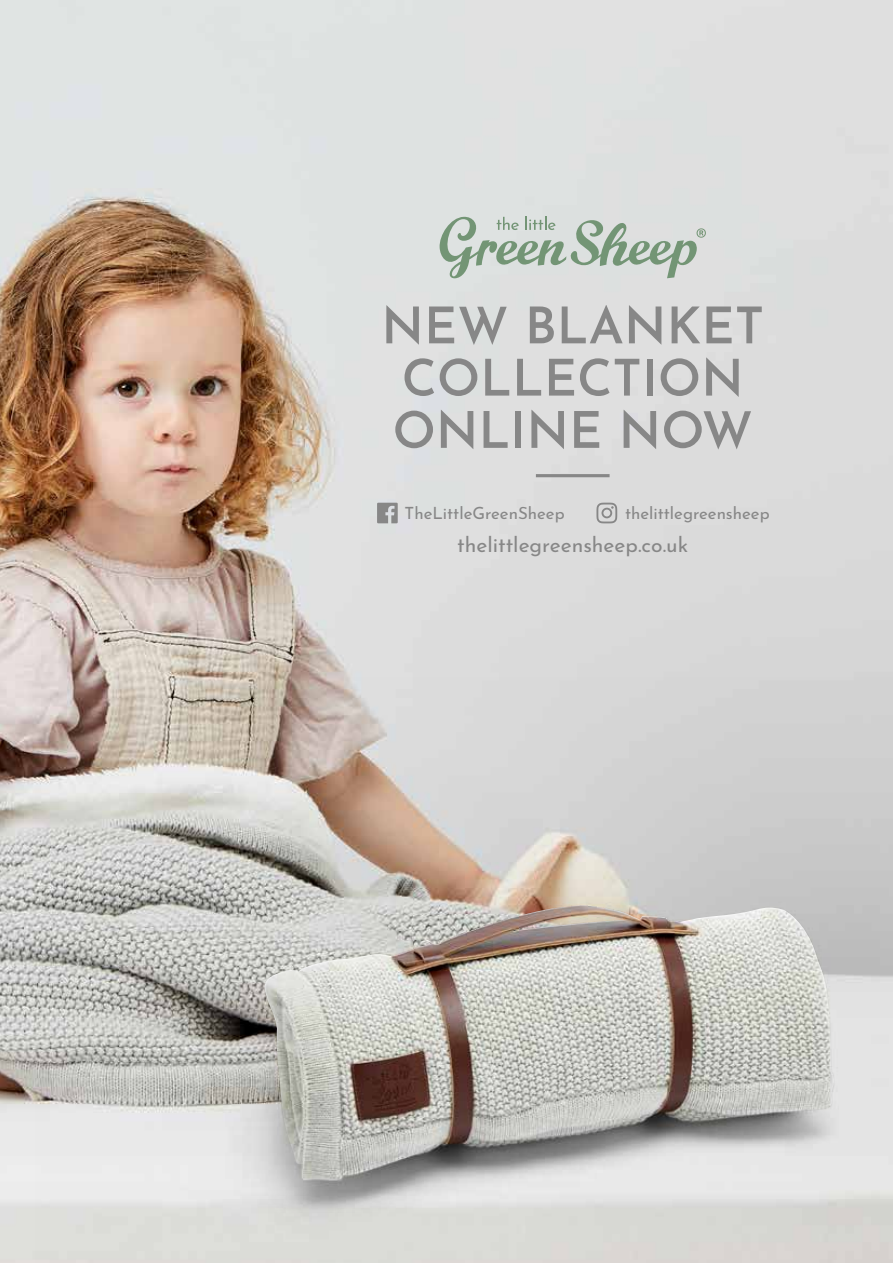
<style>
.page{position:relative;width:893px;height:1263px;background:#fff}
.page>*{position:absolute;margin:0;border:0;box-sizing:border-box;transform-origin:0 0}
.t1{font:600 50.55px/52.2px "Josefin Sans";color:#878787}
.t2{font:21.15px "Josefin Sans";color:#878787}
.t3{font:16.8px "Josefin Sans";color:#878787}
</style>
<div class="page">
<img style="left:0;top:0;width:893px;height:1263px">
<svg style="left:439px;top:216px;width:267px;height:62px;background:#c1ccc3"></svg>
<svg style="left:377px;top:503px;width:21px;height:20px"></svg>
<svg style="left:596px;top:503px;width:21px;height:20px"></svg>
<hr style="left:536px;top:474px;width:74px;height:3px;background:#878787">
<img style="left:36px;top:677px;width:857px;height:586px">
<img style="left:264px;top:906px;width:393px;height:274px">
<h1 class="t1" style="left:381px;top:293px;width:384px">NEW BLANKET<br>COLLECTION<br>ONLINE NOW</h1>
<p class="t3" style="left:405px;top:499px;width:162px">TheLittleGreenSheep</p>
<p class="t3" style="left:625px;top:499px;width:146px">thelittlegreensheep</p>
<p class="t2" style="left:457px;top:527px;width:233px">thelittlegreensheep.co.uk</p>
</div>
